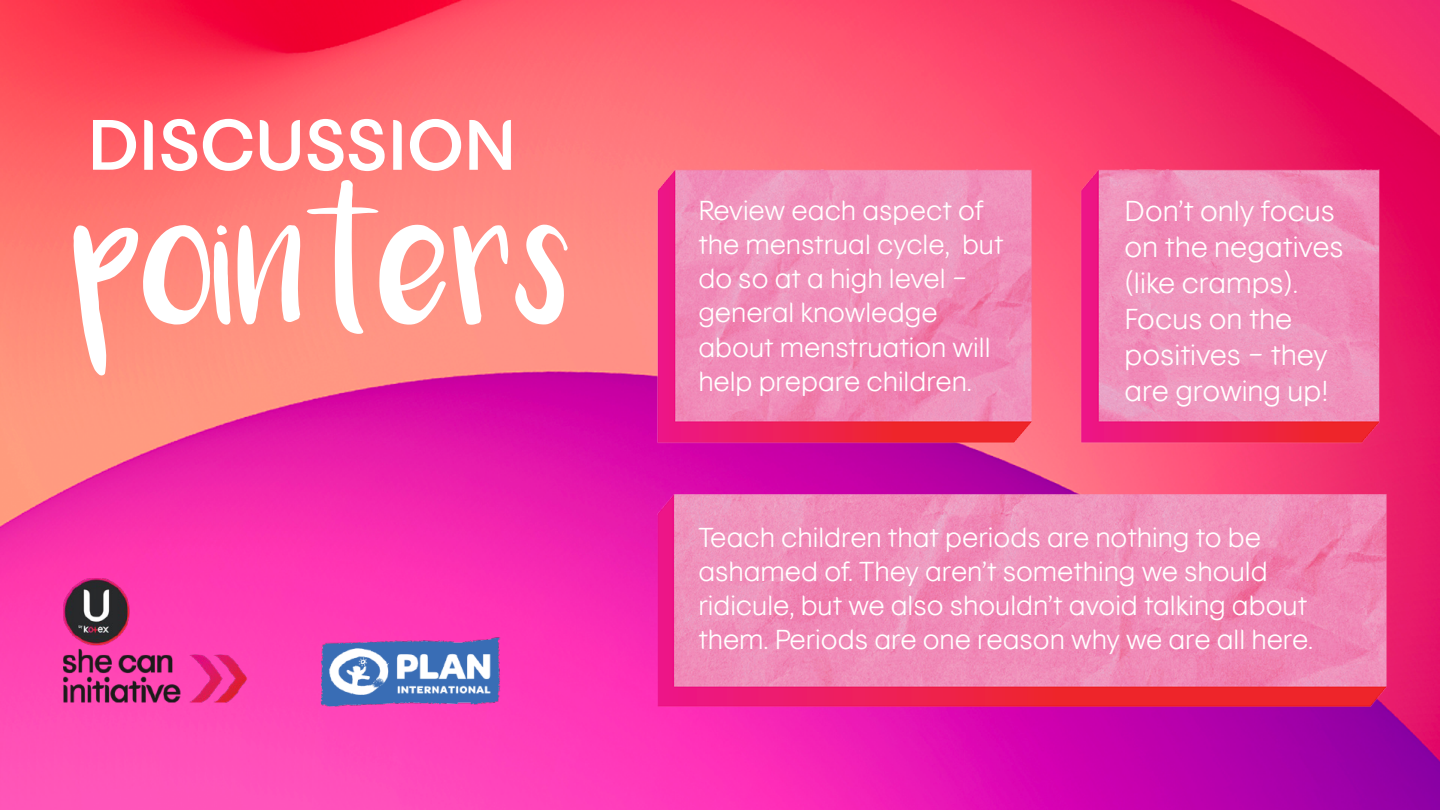
<style>
.page{position:relative;width:1440px;height:810px;background:#fff}
.page>*{position:absolute;margin:0;border:0;box-sizing:border-box;transform-origin:0 0}
.t1{font:96.6px "Luna";color:#fff}
.t2{font:700 74.32px "Kotex";color:#fff}
.t3{font:300 30px/36px "Kotex";color:#fff}
.t4{font:300 28.5px/34.2px "Kotex";color:#fff}
</style>
<div class="page">
<img style="left:0;top:0;width:1440px;height:810px">
<img style="left:658px;top:170px;width:728px;height:536px">
<img style="left:64px;top:578px;width:436px;height:128px">
<h2 class="t2" style="left:87px;top:102px;width:431px">DISCUSSION</h2>
<h1 class="t1" style="left:74px;top:235px;width:503px">POINTERS</h1>
<p class="t4" style="left:698px;top:193px;width:307px">Review each aspect of the menstrual cycle, but do so at a high level – general knowledge about menstruation will help prepare children.</p>
<p class="t3" style="left:1125px;top:192px;width:220px">Don’t only focus on the negatives (like cramps).<br>Focus on the positives – they are growing up!</p>
<p class="t4" style="left:698px;top:520px;width:617px">Teach children that periods are nothing to be ashamed of. They aren’t something we should ridicule, but we also shouldn’t avoid talking about them. Periods are one reason why we are all here.</p>
</div>
